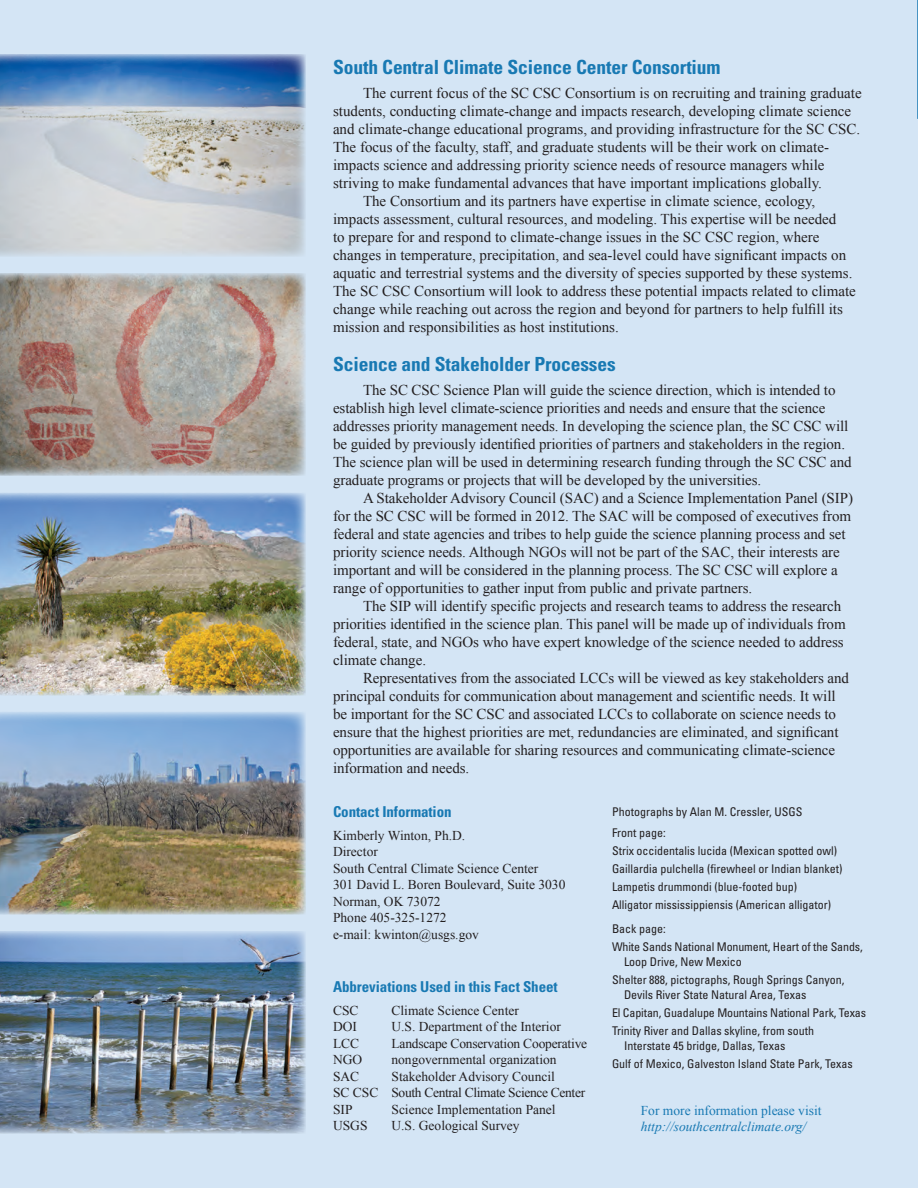
<style>
.page{position:relative;width:918px;height:1188px;background:#d4e5f5}
.page>*{position:absolute;margin:0;border:0;box-sizing:border-box;transform-origin:0 0}
.Heading_1{font:700 condensed 19.5px "Univers";letter-spacing:-.005em;color:#1879b3}
.Body_Text{font:15px/18px "Times New Roman";letter-spacing:-.005em;color:#231f20}
.Heading_1-2{font:700 condensed 15px "Univers";letter-spacing:-.005em;color:#1879b3}
.Body_Text-2{font:13.5px/16.5px "Times New Roman";color:#231f20}
.Body_Text-3{font:13.5px "Times New Roman";letter-spacing:-.025em;color:#231f20}
.BodyNoIndent{font:italic 13.5px "Times New Roman";color:#1879b3}
.BodyNoIndent-2{font:13.5px "Times New Roman";color:#1879b3}
.PhotoCredit{font:condensed 12px/15px "Univers";color:#231f20}
</style>
<div class="page">
<svg style="left:917px;top:0;width:1px;height:119px"></svg>
<img style="left:0;top:493px;width:306px;height:202px">
<img style="left:0;top:273px;width:306px;height:203px">
<img style="left:0;top:931px;width:306px;height:203px">
<img style="left:0;top:712px;width:306px;height:202px">
<img style="left:0;top:54px;width:306px;height:202px">
<p class="Heading_1" style="left:333px;top:55px;width:389px">South Central Climate Science Center Consortium</p>
<p class="Body_Text" style="left:333px;top:84px;width:530px;text-indent:30px">The current focus of the SC CSC Consortium is on recruiting and training graduate students, conducting climate-change and impacts research, developing climate science and climate-change educational programs, and providing infrastructure for the SC CSC.<br>The focus of the faculty, staff, and graduate students will be their work on climate&shy;impacts science and addressing priority science needs of resource managers while striving to make fundamental advances that have important implications globally.</p>
<p class="Body_Text" style="left:333px;top:192px;width:524px;text-indent:30px">The Consortium and its partners have expertise in climate science, ecology, impacts assessment, cultural resources, and modeling. This expertise will be needed<br>to prepare for and respond to climate-change issues in the SC CSC region, where changes in temperature, precipitation, and sea-level could have significant impacts on aquatic and terrestrial systems and the diversity of species supported by these systems.<br>The SC CSC Consortium will look to address these potential impacts related to climate change while reaching out across the region and beyond for partners to help fulfill its mission and responsibilities as host institutions.</p>
<p class="Heading_1" style="left:333px;top:352px;width:284px">Science and Stakeholder Processes</p>
<p class="Body_Text" style="left:333px;top:381px;width:520px;text-indent:30px">The SC CSC Science Plan will guide the science direction, which is intended to establish high level climate-science priorities and needs and ensure that the science addresses priority management needs. In developing the science plan, the SC CSC will be guided by previously identified priorities of partners and stakeholders in the region.<br>The science plan will be used in determining research funding through the SC CSC and graduate programs or projects that will be developed by the universities.</p>
<p class="Body_Text" style="left:333px;top:489px;width:522px;text-indent:30px">A Stakeholder Advisory Council (SAC) and a Science Implementation Panel (SIP) for the SC CSC will be formed in 2012. The SAC will be composed of executives from federal and state agencies and tribes to help guide the science planning process and set priority science needs. Although NGOs will not be part of the SAC, their interests are important and will be considered in the planning process. The SC CSC will explore a range of opportunities to gather input from public and private partners.</p>
<p class="Body_Text" style="left:333px;top:597px;width:514px;text-indent:30px">The SIP will identify specific projects and research teams to address the research priorities identified in the science plan. This panel will be made up of individuals from federal, state, and NGOs who have expert knowledge of the science needed to address climate change.</p>
<p class="Body_Text" style="left:333px;top:669px;width:518px;text-indent:30px">Representatives from the associated LCCs will be viewed as key stakeholders and principal conduits for communication about management and scientific needs. It will be important for the SC CSC and associated LCCs to collaborate on science needs to ensure that the highest priorities are met, redundancies are eliminated, and significant opportunities are available for sharing resources and communicating climate-science information and needs.</p>
<p class="Heading_1-2" style="left:333px;top:803px;width:120px">Contact Information</p>
<p class="Body_Text-2" style="left:333px;top:827px;width:134px">Kimberly Winton, Ph.D.</p>
<p class="Body_Text-2" style="left:333px;top:843px;width:207px">Director<br>South Central Climate Science Center</p>
<p class="Body_Text-2" style="left:333px;top:876px;width:234px">301 David L. Boren Boulevard, Suite 3030</p>
<p class="Body_Text-2" style="left:333px;top:893px;width:109px">Norman, OK 73072</p>
<p class="Body_Text-2" style="left:333px;top:909px;width:115px">Phone 405-325-1272</p>
<p class="Body_Text-2" style="left:333px;top:926px;width:147px">e-mail: kwinton@usgs.gov</p>
<p class="Heading_1-2" style="left:333px;top:978px;width:226px">Abbreviations Used in this Fact Sheet</p>
<p class="Body_Text-2" style="left:333px;top:1002px;width:27px">CSC</p>
<p class="Body_Text-2" style="left:391px;top:1002px;width:129px">Climate Science Center</p>
<p class="Body_Text-2" style="left:333px;top:1018px;width:25px">DOI</p>
<p class="Body_Text-2" style="left:391px;top:1018px;width:171px">U.S. Department of the Interior</p>
<p class="Body_Text-2" style="left:333px;top:1035px;width:28px">LCC</p>
<p class="Body_Text-2" style="left:392px;top:1035px;width:197px">Landscape Conservation Cooperative</p>
<p class="Body_Text-2" style="left:333px;top:1051px;width:31px">NGO</p>
<p class="Body_Text-2" style="left:391px;top:1051px;width:167px">nongovernmental organization</p>
<p class="Body_Text-2" style="left:333px;top:1068px;width:28px">SAC</p>
<p class="Body_Text-2" style="left:391px;top:1068px;width:165px">Stakeholder Advisory Council</p>
<p class="Body_Text-3" style="left:333px;top:1084px;width:254px">SC CSC South Central Climate Science Center</p>
<p class="Body_Text-2" style="left:333px;top:1101px;width:21px">SIP</p>
<p class="Body_Text-2" style="left:391px;top:1101px;width:166px">Science Implementation Panel</p>
<p class="Body_Text-2" style="left:333px;top:1117px;width:36px">USGS</p>
<p class="Body_Text-2" style="left:391px;top:1117px;width:130px">U.S. Geological Survey</p>
<p class="PhotoCredit" style="left:612px;top:804px;width:192px">Photographs by Alan M. Cressler, USGS</p>
<p class="PhotoCredit" style="left:612px;top:825px;width:55px">Front page:</p>
<p class="PhotoCredit" style="left:612px;top:843px;width:227px">Strix occidentalis lucida (Mexican spotted owl)</p>
<p class="PhotoCredit" style="left:612px;top:861px;width:232px">Gaillardia pulchella (firewheel or Indian blanket)</p>
<p class="PhotoCredit" style="left:612px;top:879px;width:187px">Lampetis drummondi (blue-footed bup)</p>
<p class="PhotoCredit" style="left:612px;top:897px;width:221px">Alligator mississippiensis (American alligator)</p>
<p class="PhotoCredit" style="left:612px;top:921px;width:55px">Back page:</p>
<p class="PhotoCredit" style="left:624px;top:939px;width:240px;text-indent:-12px">White Sands National Monument, Heart of the Sands,<br>Loop Drive, New Mexico</p>
<p class="PhotoCredit" style="left:624px;top:972px;width:222px;text-indent:-12px">Shelter 888, pictographs, Rough Springs Canyon,<br>Devils River State Natural Area, Texas</p>
<p class="PhotoCredit" style="left:612px;top:1005px;width:256px">El Capitan, Guadalupe Mountains National Park, Texas</p>
<p class="PhotoCredit" style="left:624px;top:1023px;width:192px;text-indent:-12px">Trinity River and Dallas skyline, from south<br>Interstate 45 bridge, Dallas, Texas</p>
<p class="PhotoCredit" style="left:612px;top:1056px;width:242px">Gulf of Mexico, Galveston Island State Park, Texas</p>
<p class="BodyNoIndent-2" style="left:641px;top:1101px;width:182px">For more information please visit</p>
<p class="BodyNoIndent" style="left:641px;top:1118px;width:167px">http://southcentralclimate.org/</p>
</div>
